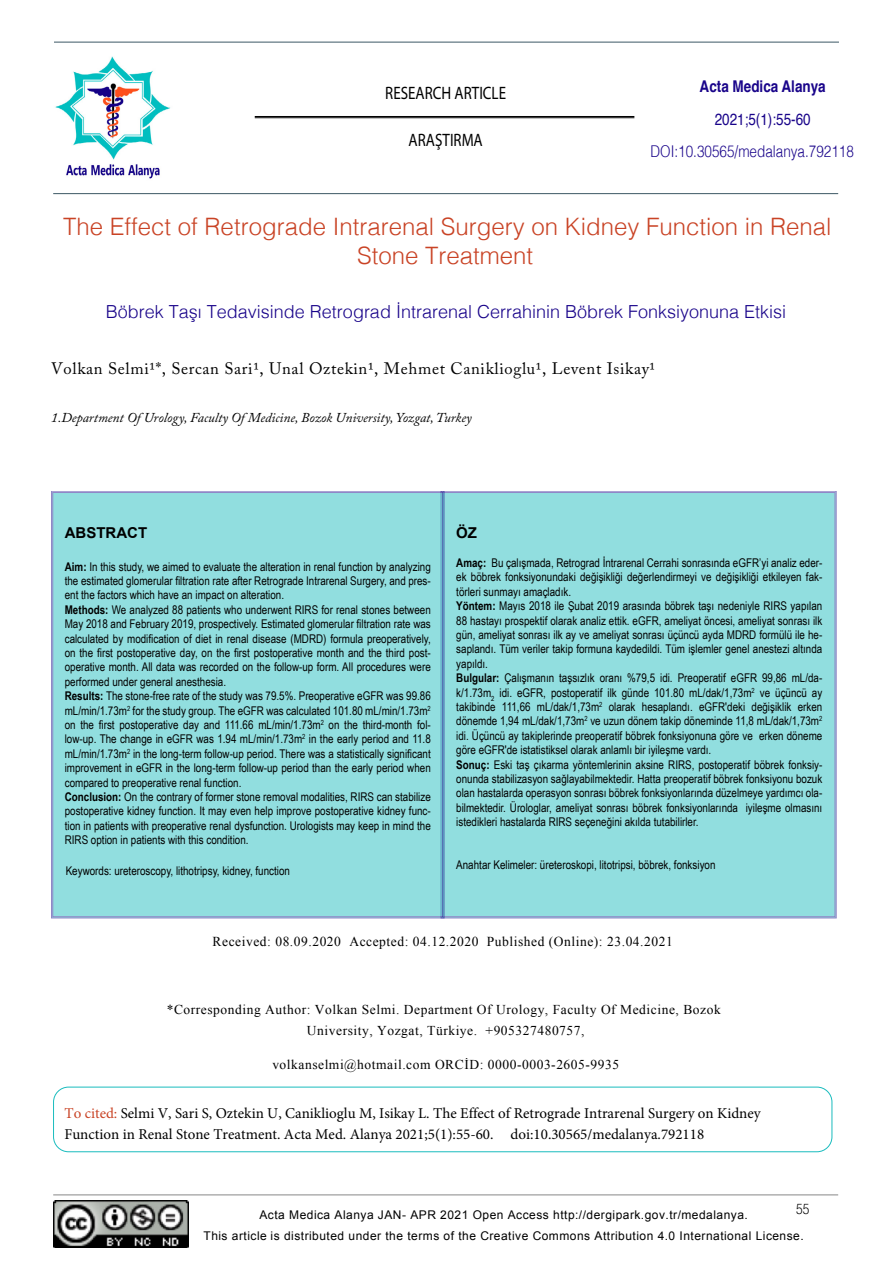
<style>
.page{position:relative;width:893px;height:1263px;background:#fff}
.page>*{position:absolute;margin:0;border:0;box-sizing:border-box;transform-origin:0 0}
.t1{font:300 24px/28.8px "Helvetica";color:#c94325;text-align:center}
.t2{font:300 18px "Helvetica";color:#19048a}
.t3{font:18px "Myriad Pro";color:#000;scale:.83 1}
.Ana_Metin_Al__ActaMe{font:16.5px "Adobe Caslon Pro";letter-spacing:.04em;color:#000}
.t4{font:300 16.2px/32.1px "Helvetica";color:#19048a;scale:.83 1}
.t5{font:700 16.2px "Helvetica";color:#19048a;scale:.83 1}
.t6{font:15px/21.5px "Minion Pro";color:#000}
.t7{font:700 15px "Arial";color:#000}
.t8{font:300 14.4px "Helvetica";color:#000;scale:.83 1}
.Ana_Metin_Al__ActaMe-2{font:13.65px "Times New Roman";letter-spacing:.04em;color:#000}
.Ana_Metin_Al__ActaMe-3{font:13.5px "Times New Roman";letter-spacing:.04em;color:#000}
.Kurumlar{font:italic 13.5px "Adobe Caslon Pro";color:#000}
.Özet_Metin_Al__ActaM{font:12px/14.4px "Arial Narrow";color:#000;text-align:justify}
.t9{font:12px/21px "Arial";letter-spacing:.04em;color:#000;text-align:center}
.s1{font-weight:400}
.s2{font-family:"Helv"}
.s3{font-weight:700}
.s4{color:#c94325}
</style>
<div class="page">
<hr style="left:54px;top:42px;width:785px;height:1px;background:#3c5764">
<hr style="left:53px;top:193px;width:785px;height:1px;background:#3c5764">
<hr style="left:53px;top:1194px;width:785px;height:1px;background:#000">
<img style="left:55px;top:56px;width:116px;height:123px">
<hr style="left:255px;top:116px;width:379px;height:1px;background:#000">
<hr style="left:255px;top:117px;width:379px;height:1px;background:#000">
<div style="left:444px;top:491px;width:392px;height:427px;background:#91dedf"></div>
<div style="left:51px;top:491px;width:393px;height:427px;background:#91dedf"></div>
<img style="left:53px;top:1200px;width:135px;height:48px">
<div style="left:53px;top:1087px;width:779px;height:65px;border:1px solid #1abcbe;border-radius:15px"></div>
<p class="t3" style="left:385px;top:82px;width:147px">RESEARCH ARTICLE</p>
<p class="t3" style="left:409px;top:129px;width:91px">ARAŞTIRMA</p>
<h3 class="t5" style="left:700px;top:73px;width:153px">Acta Medica Alanya</h3>
<h3 class="t4" style="left:650px;top:102px;width:247px;text-indent:64px"><span class="s1">2021;5(1):55-60<br></span><span class="s2">DOI:</span>10.30565/medalanya.792118</h3>
<p class="t1" style="left:63px;top:210px;width:770px">The Effect of Retrograde Intrarenal Surgery on Kidney Function in Renal<br>Stone Treatment</p>
<p class="t2" style="left:106px;top:296px;width:682px">Böbrek Taşı Tedavisinde Retrograd İntrarenal Cerrahinin Böbrek Fonksiyonuna Etkisi</p>
<p class="Ana_Metin_Al__ActaMe" style="left:51px;top:359px;width:605px">Volkan Selmi1*, Sercan Sari1, Unal Oztekin1, Mehmet Caniklioglu1, Levent Isikay1</p>
<p class="Kurumlar" style="left:51px;top:410px;width:422px">1.Department Of Urology, Faculty Of Medicine, Bozok University, Yozgat, Turkey</p>
<p class="t7" style="left:65px;top:523px;width:84px">ABSTRACT</p>
<p class="Özet_Metin_Al__ActaM" style="left:65px;top:559px;width:368px"><span class="s3">Aim:</span> In this study, we aimed to evaluate the alteration in renal function by analyzing the estimated glomerular filtration rate after Retrograde Intrarenal Surgery, and pres&shy;ent the factors which have an impact on alteration.</p>
<p class="Özet_Metin_Al__ActaM" style="left:65px;top:602px;width:368px"><span class="s3">Methods:</span> We analyzed 88 patients who underwent RIRS for renal stones between May 2018 and February 2019, prospectively. Estimated glomerular filtration rate was calculated by modification of diet in renal disease (MDRD) formula preoperatively, on the first postoperative day, on the first postoperative month and the third post&shy;operative month. All data was recorded on the follow-up form. All procedures were performed under general anesthesia.</p>
<p class="Özet_Metin_Al__ActaM" style="left:65px;top:688px;width:368px"><span class="s3">Results:</span> The stone-free rate of the study was 79.5%. Preoperative eGFR was 99.86 mL/min/1.73m<sup>2</sup> for the study group. The eGFR was calculated 101.80 mL/min/1.73m<sup>2 </sup>on the first postoperative day and 111.66 mL/min/1.73m<sup>2</sup> on the third-month fol&shy;low-up. The change in eGFR was 1.94 mL/min/1.73m<sup>2</sup> in the early period and 11.8 mL/min/1.73m<sup>2</sup> in the long-term follow-up period. There was a statistically significant improvement in eGFR in the long-term follow-up period than the early period when compared to preoperative renal function.</p>
<p class="Özet_Metin_Al__ActaM" style="left:65px;top:789px;width:368px"><span class="s3">Conclusion:</span> On the contrary of former stone removal modalities, RIRS can stabilize postoperative kidney function. It may even help improve postoperative kidney func&shy;tion in patients with preoperative renal dysfunction. Urologists may keep in mind the RIRS option in patients with this condition.</p>
<p class="Özet_Metin_Al__ActaM" style="left:66px;top:863px;width:226px">Keywords: ureteroscopy, lithotripsy, kidney, function</p>
<p class="t7" style="left:456px;top:523px;width:22px">ÖZ</p>
<p class="Özet_Metin_Al__ActaM" style="left:456px;top:555px;width:368px"><span class="s3">Amaç:</span> Bu çalışmada, Retrograd İntrarenal Cerrahi sonrasında eGFR’yi analiz eder&shy;ek böbrek fonksiyonundaki değişikliği değerlendirmeyi ve değişikliği etkileyen fak&shy;törleri sunmayı amaçladık.</p>
<p class="Özet_Metin_Al__ActaM" style="left:456px;top:598px;width:368px"><span class="s3">Yöntem:</span> Mayıs 2018 ile Şubat 2019 arasında böbrek taşı nedeniyle RIRS yapılan 88 hastayı prospektif olarak analiz ettik. eGFR, ameliyat öncesi, ameliyat sonrası ilk gün, ameliyat sonrası ilk ay ve ameliyat sonrası üçüncü ayda MDRD formülü ile he&shy;saplandı. Tüm veriler takip formuna kaydedildi. Tüm işlemler genel anestezi altında yapıldı.</p>
<p class="Özet_Metin_Al__ActaM" style="left:456px;top:670px;width:368px"><span class="s3">Bulgular:</span> Çalışmanın taşsızlık oranı %79,5 idi. Preoperatif eGFR 99,86 mL/da&shy;k/1.73m<sub>2</sub> idi. eGFR, postoperatif ilk günde 101.80 mL/dak/1,73m<sup>2</sup> ve üçüncü ay takibinde 111,66 mL/dak/1,73m<sup>2</sup> olarak hesaplandı. eGFR'deki değişiklik erken dönemde 1,94 mL/dak/1,73m<sup>2</sup> ve uzun dönem takip döneminde 11,8 mL/dak/1,73m<sup>2 </sup>idi. Üçüncü ay takiplerinde preoperatif böbrek fonksiyonuna göre ve erken döneme göre eGFR'de istatistiksel olarak anlamlı bir iyileşme vardı.</p>
<p class="Özet_Metin_Al__ActaM" style="left:456px;top:757px;width:368px"><span class="s3">Sonuç:</span> Eski taş çıkarma yöntemlerinin aksine RIRS, postoperatif böbrek fonksiy&shy;onunda stabilizasyon sağlayabilmektedir. Hatta preoperatif böbrek fonksiyonu bozuk olan hastalarda operasyon sonrası böbrek fonksiyonlarında düzelmeye yardımcı ola&shy;bilmektedir. Ürologlar, ameliyat sonrası böbrek fonksiyonlarında iyileşme olmasını istedikleri hastalarda RIRS seçeneğini akılda tutabilirler.</p>
<p class="Özet_Metin_Al__ActaM" style="left:456px;top:857px;width:261px">Anahtar Kelimeler: üreteroskopi, litotripsi, böbrek, fonksiyon</p>
<p class="Ana_Metin_Al__ActaMe-2" style="left:213px;top:932px;width:462px">Received: 08.09.2020 Accepted: 04.12.2020 Published (Online): 23.04.2021</p>
<p class="Ana_Metin_Al__ActaMe-3" style="left:167px;top:1000px;width:555px">*Corresponding Author: Volkan Selmi. Department Of Urology, Faculty Of Medicine, Bozok</p>
<p class="Ana_Metin_Al__ActaMe-3" style="left:307px;top:1021px;width:279px">University, Yozgat, Türkiye. +905327480757,</p>
<p class="Ana_Metin_Al__ActaMe-3" style="left:272px;top:1056px;width:348px">volkanselmi@hotmail.com ORCİD: 0000-0003-2605-9935</p>
<p class="t6" style="left:64px;top:1102px;width:698px"><span class="s4">To cited:</span> Selmi V, Sari S, Oztekin U, Caniklioglu M, Isikay L. The Effect of Retrograde Intrarenal Surgery on Kidney<br>Function in Renal Stone Treatment. Acta Med. Alanya 2021;5(1):55-60. doi:10.30565/medalanya.792118</p>
<p class="t8" style="left:796px;top:1197px;width:18px">55</p>
<p class="t9" style="left:204px;top:1204px;width:602px">Acta Medica Alanya JAN- APR 2021 Open Access http://dergipark.gov.tr/medalanya.<br>This article is distributed under the terms of the Creative Commons Attribution 4.0 International License.</p>
</div>
